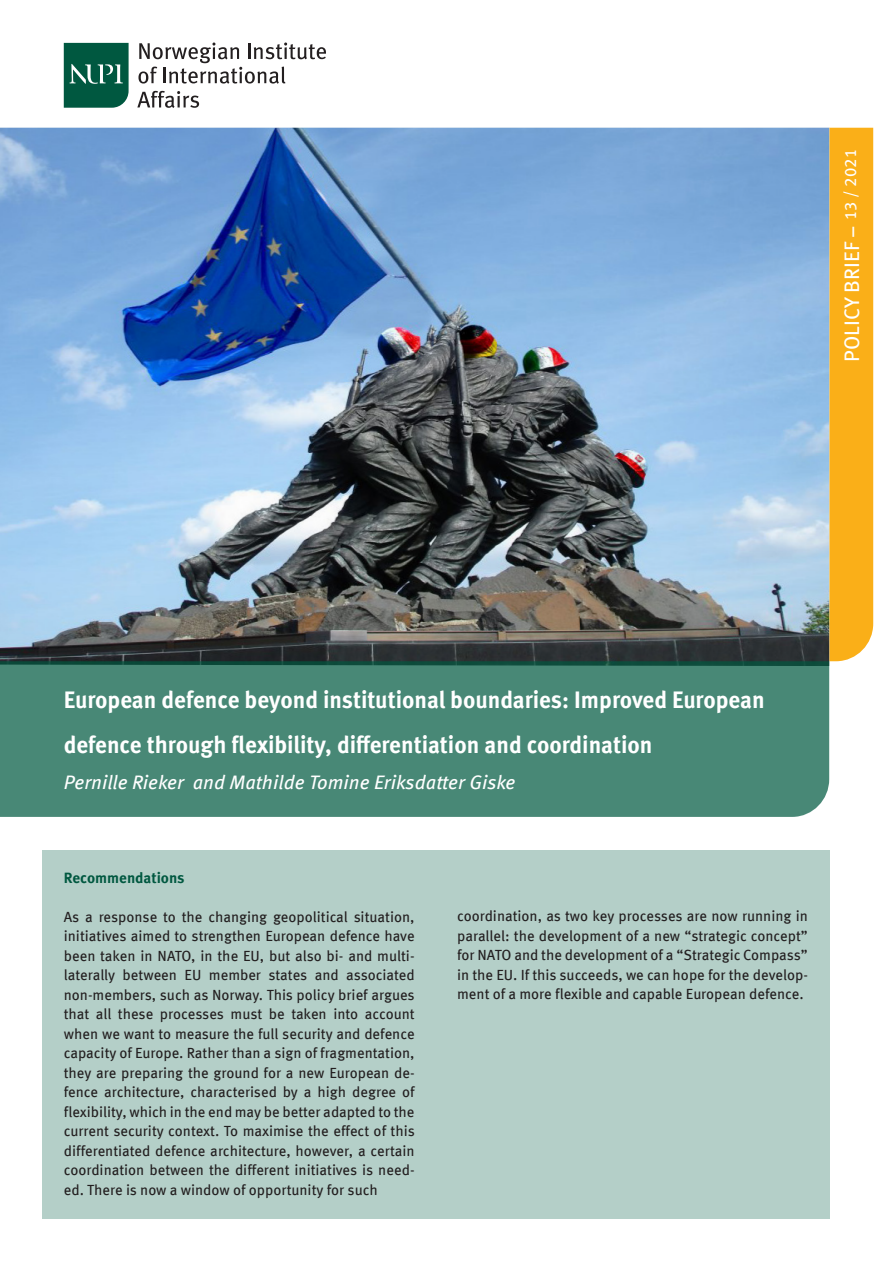
<style>
.page{position:relative;width:893px;height:1263px;background:#fff}
.page>*{position:absolute;margin:0;border:0;box-sizing:border-box;transform-origin:0 0}
.t1{font:700 24px/45px "Meta Offc Pro";color:#fff;scale:.95 1}
.t2{font:21px "Meta Offc Pro";color:#fff}
.t3{font:italic 19.5px "Meta Offc Pro";color:#fff}
.Mellomtittel{font:700 15px "Meta Offc Pro";color:#005840}
.Mengdetekst{font:14.7px/19.5px "Meta Offc Pro";color:#231f20;text-align:justify}
.s1{font-size:16.5px}
</style>
<div class="page">
<div style="left:829px;top:128px;width:44px;height:533px;background:#faaf18"></div>
<img style="left:0;top:128px;width:829px;height:533px">
<div style="left:0;top:661px;width:829px;height:156px;background:#488876"></div>
<svg style="left:64px;top:43px;width:65px;height:65px"></svg>
<svg style="left:138px;top:43px;width:188px;height:41px"></svg>
<svg style="left:137px;top:91px;width:62px;height:17px"></svg>
<div style="left:43px;top:850px;width:393px;height:368px;background:#b4cfc8"></div>
<div style="left:436px;top:850px;width:393px;height:368px;background:#b4cfc8"></div>
<p class="t2" style="left:836px;top:362px;width:214px;rotate:-90deg">POLICY BRIEF – <span class="s1">13 / 2021</span></p>
<p class="t1" style="left:64px;top:675px;width:739px">European defence beyond institutional boundaries: Improved European defence through flexibility, differentiation and coordination</p>
<p class="t3" style="left:64px;top:767px;width:453px">Pernille Rieker and Mathilde Tomine Eriksdatter Giske</p>
<p class="Mellomtittel" style="left:64px;top:866px;width:122px">Recommendations</p>
<p class="Mengdetekst" style="left:64px;top:906px;width:352px">As a response to the changing geopolitical situation, initiatives aimed to strengthen European defence have been taken in NATO, in the EU, but also bi- and multi&shy;laterally between EU member states and associated non-members, such as Norway. This policy brief argues that all these processes must be taken into account when we want to measure the full security and defence capacity of Europe. Rather than a sign of fragmentation, they are preparing the ground for a new European de&shy;fence architecture, characterised by a high degree of flexibility, which in the end may be better adapted to the current security context. To maximise the effect of this differentiated defence architecture, however, a certain coordination between the different initiatives is need&shy;ed. There is now a window of opportunity for such</p>
<p class="Mengdetekst" style="left:457px;top:905px;width:352px">coordination, as two key processes are now running in parallel: the development of a new “strategic concept” for NATO and the development of a “Strategic Compass” in the EU. If this succeeds, we can hope for the develop&shy;ment of a more flexible and capable European defence.</p>
</div>
